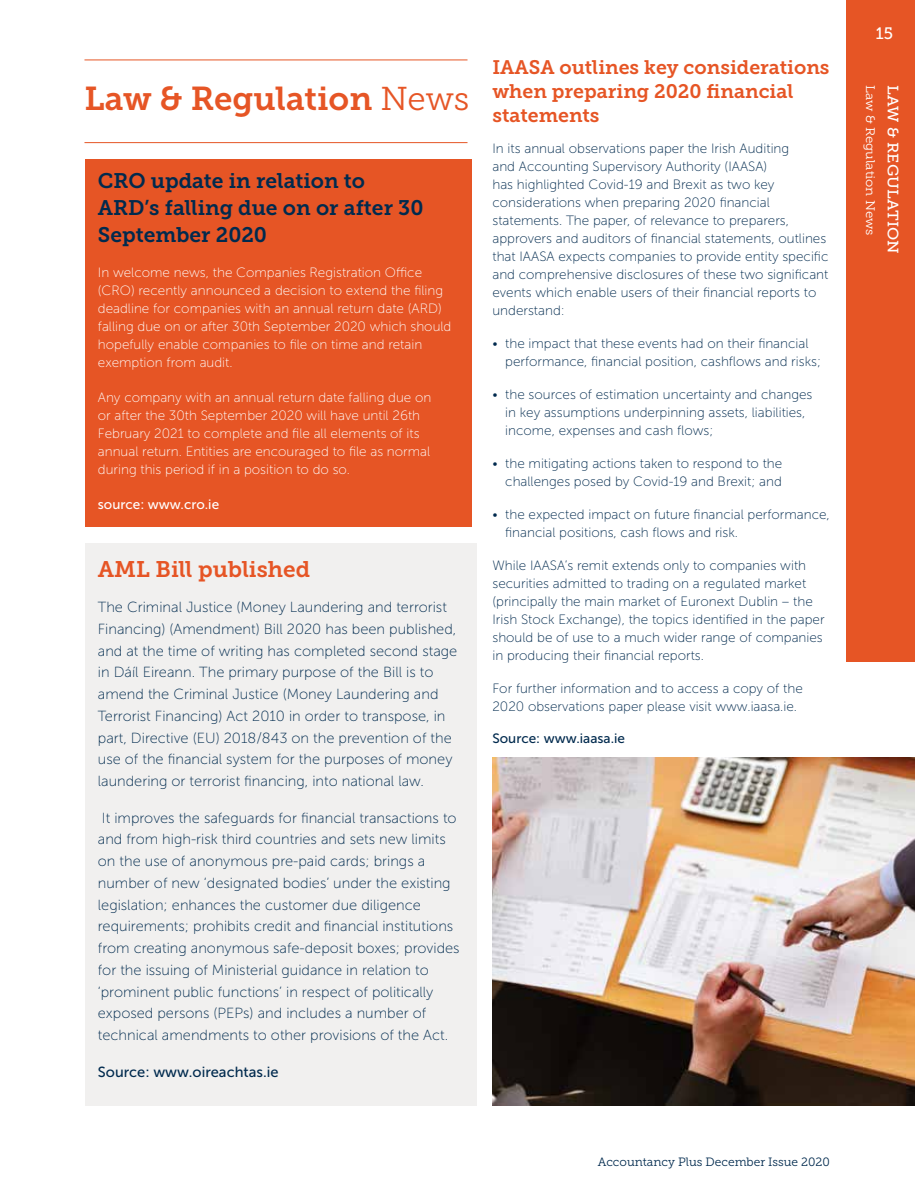
<style>
.page{position:relative;width:915px;height:1191px;background:#fff}
.page>*{position:absolute;margin:0;border:0;box-sizing:border-box;transform-origin:0 0}
.t1{font:33px "Museo Slab 700";color:#e65525}
.t2{font:22.5px "Museo Slab 700";color:#e65525}
.t3{font:21px/27px "Museo Slab 700";color:#002a4e}
.t4{font:19.5px/24px "Museo Slab 700";color:#e65525}
.t5{font:16.5px "Museo Slab 500";color:#fff}
.t6{font:15px "Museo Slab 500";letter-spacing:.01em;color:#fff;scale:1.07 1}
.t7{font:14.7px/21.8px "Museo Sans 100";color:#002a4e}
.t8{font:14.7px "Museo Sans 500";color:#002a4e}
.t9{font:13.5px/18px "Museo Sans 100";color:#002a4e}
.t10{font:13.5px/18px "Museo Sans 100";color:#fff}
.t11{font:13.5px "Museo Sans 500";color:#002a4e}
.t12{font:13.5px "Museo Sans 500";color:#fff}
.t13{font:12.3px "Museo Slab 300";color:#fff;scale:1.07 1}
.t14{font:12px "Museo Slab 300";color:#002a4e}
.s1{font-family:"Museo Slab 300"}
</style>
<div class="page">
<hr style="left:84px;top:60px;width:383px;height:1px;background:#e65525">
<hr style="left:84px;top:142px;width:383px;height:1px;background:#e65525">
<div style="left:85px;top:159px;width:386px;height:368px;background:#e65525"></div>
<div style="left:846px;top:0;width:68px;height:661px;background:#e65525"></div>
<div style="left:85px;top:543px;width:391px;height:563px;background:#f1f0ef"></div>
<img style="left:492px;top:757px;width:422px;height:349px">
<h1 class="t1" style="left:84px;top:80px;width:386px">Law &amp; Regulation <span class="s1">News</span></h1>
<h3 class="t3" style="left:98px;top:167px;width:327px">CRO update in relation to<br>ARD’s falling due on or after 30<br>September 2020</h3>
<p class="t10" style="left:98px;top:263px;width:355px">In welcome news, the Companies Registration Office (CRO) recently announced a decision to extend the filing deadline for companies with an annual return date (ARD) falling due on or after 30th September 2020 which should hopefully enable companies to file on time and retain exemption from audit.</p>
<p class="t10" style="left:98px;top:388px;width:335px">Any company with an annual return date falling due on or after the 30th September 2020 will have until 26th February 2021 to complete and file all elements of its annual return. Entities are encouraged to file as normal during this period if in a position to do so.</p>
<p class="t12" style="left:98px;top:497px;width:123px">source: www.cro.ie</p>
<h2 class="t2" style="left:98px;top:557px;width:214px">AML Bill published</h2>
<p class="t7" style="left:98px;top:596px;width:361px">The Criminal Justice (Money Laundering and terrorist Financing) (Amendment) Bill 2020 has been published, and at the time of writing has completed second stage in Dáíl Eireann. The primary purpose of the Bill is to amend the Criminal Justice (Money Laundering and Terrorist Financing) Act 2010 in order to transpose, in part, Directive (EU) 2018/843 on the prevention of the use of the financial system for the purposes of money laundering or terrorist financing, into national law.</p>
<p class="t7" style="left:98px;top:807px;width:363px">It improves the safeguards for financial transactions to and from high-risk third countries and sets new limits on the use of anonymous pre-paid cards; brings a number of new ‘designated bodies’ under the existing legislation; enhances the customer due diligence requirements; prohibits credit and financial institutions from creating anonymous safe-deposit boxes; provides for the issuing of Ministerial guidance in relation to ‘prominent public functions’ in respect of politically exposed persons (PEPs) and includes a number of technical amendments to other provisions of the Act.</p>
<p class="t8" style="left:98px;top:1063px;width:182px">Source: www.oireachtas.ie</p>
<h3 class="t4" style="left:492px;top:56px;width:338px">IAASA outlines key considerations when preparing 2020 financial statements</h3>
<p class="t9" style="left:492px;top:140px;width:337px">In its annual observations paper the Irish Auditing<br>and Accounting Supervisory Authority (IAASA)<br>has highlighted Covid-19 and Brexit as two key considerations when preparing 2020 financial statements. The paper, of relevance to preparers, approvers and auditors of financial statements, outlines that IAASA expects companies to provide entity specific and comprehensive disclosures of these two significant events which enable users of their financial reports to understand:</p>
<p class="t9" style="left:505px;top:334px;width:317px;text-indent:-13px">• the impact that these events had on their financial performance, financial position, cashflows and risks;</p>
<p class="t9" style="left:505px;top:385px;width:309px;text-indent:-13px">• the sources of estimation uncertainty and changes in key assumptions underpinning assets, liabilities, income, expenses and cash flows;</p>
<p class="t9" style="left:492px;top:454px;width:291px;text-align:right">• the mitigating actions taken to respond to the challenges posed by Covid-19 and Brexit; and</p>
<p class="t9" style="left:505px;top:505px;width:326px;text-indent:-13px">• the expected impact on future financial performance, financial positions, cash flows and risk.</p>
<p class="t9" style="left:492px;top:556px;width:333px">While IAASA’s remit extends only to companies with securities admitted to trading on a regulated market (principally the main market of Euronext Dublin – the Irish Stock Exchange), the topics identified in the paper should be of use to a much wider range of companies in producing their financial reports.</p>
<p class="t9" style="left:492px;top:679px;width:312px">For further information and to access a copy of the<br>2020 observations paper please visit www.iaasa.ie.</p>
<p class="t11" style="left:492px;top:731px;width:134px">Source: www.iaasa.ie</p>
<p class="t14" style="left:597px;top:1155px;width:233px">Accountancy Plus December Issue 2020</p>
<p class="t5" style="left:875px;top:24px;width:19px">15</p>
<p class="t13" style="left:876px;top:85px;width:142px;rotate:90deg">Law &amp; Regulation News</p>
<p class="t6" style="left:901px;top:85px;width:159px;rotate:90deg">LAW &amp; REGULATION</p>
</div>
